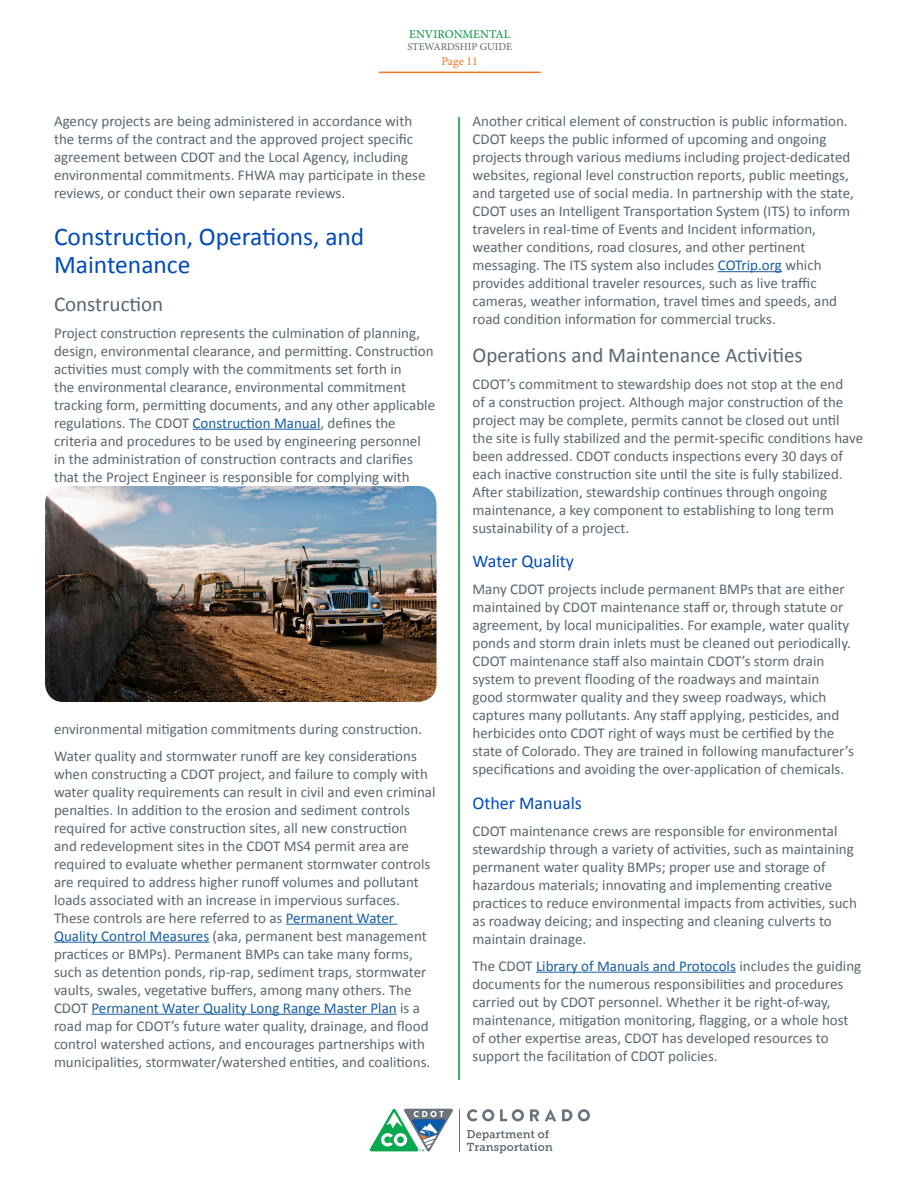
<style>
.page{position:relative;width:918px;height:1188px;background:#fff}
.page>*{position:absolute;margin:0;border:0;box-sizing:border-box;transform-origin:0 0}
.Heading_2{font:25.5px/28.5px "Calibri";color:#004aba}
.Heading_3{font:21px "Calibri";color:#5a6670}
.Heading_4{font:18px "Calibri";color:#004aba}
.CDOT_Body_-_Left{font:15px/18px "Calibri";color:#5a6670}
.t1{font:12px "Minion Pro";color:#00943d}
.t2{font:12px "Minion Pro";letter-spacing:-.005em;color:#f57523}
.t3{font:10.5px "Minion Pro";color:#5a6670}
.s1{color:#175d9e}
</style>
<div class="page">
<hr style="left:460px;top:1109px;width:1px;height:42px;background:#6b737d">
<svg style="left:467px;top:1109px;width:27px;height:12px"></svg>
<svg style="left:500px;top:1109px;width:24px;height:12px"></svg>
<svg style="left:530px;top:1109px;width:9px;height:12px"></svg>
<svg style="left:562px;top:1109px;width:10px;height:12px"></svg>
<svg style="left:578px;top:1109px;width:12px;height:12px"></svg>
<svg style="left:545px;top:1109px;width:11px;height:12px"></svg>
<svg style="left:467px;top:1130px;width:86px;height:23px"></svg>
<svg style="left:369px;top:1108px;width:84px;height:44px"></svg>
<hr style="left:379px;top:72px;width:162px;height:1px;background:#f57523">
<hr style="left:458px;top:117px;width:2px;height:963px;background:#00943d">
<hr style="left:193px;top:429px;width:128px;height:1px;background:#175d9e">
<hr style="left:286px;top:924px;width:111px;height:1px;background:#175d9e">
<hr style="left:54px;top:942px;width:155px;height:1px;background:#175d9e">
<hr style="left:91px;top:1014px;width:306px;height:1px;background:#175d9e">
<hr style="left:718px;top:271px;width:64px;height:1px;background:#175d9e">
<hr style="left:536px;top:972px;width:200px;height:1px;background:#175d9e">
<img style="left:45px;top:486px;width:391px;height:216px">
<p class="t1" style="left:409px;top:26px;width:103px">ENVIRONMENTAL</p>
<p class="t3" style="left:407px;top:40px;width:106px">STEWARDSHIP GUIDE</p>
<p class="t2" style="left:441px;top:53px;width:38px">Page 11</p>
<p class="CDOT_Body_-_Left" style="left:54px;top:112px;width:373px">Agency projects are being administered in accordance with the terms of the contract and the approved project specific agreement between CDOT and the Local Agency, including environmental commitments. FHWA may participate in these reviews, or conduct their own separate reviews.</p>
<p class="Heading_2" style="left:54px;top:222px;width:312px">Construction, Operations, and<br>Maintenance</p>
<p class="Heading_3" style="left:54px;top:290px;width:111px">Construction</p>
<p class="CDOT_Body_-_Left" style="left:54px;top:324px;width:383px">Project construction represents the culmination of planning, design, environmental clearance, and permitting. Construction activities must comply with the commitments set forth in<br>the environmental clearance, environmental commitment tracking form, permitting documents, and any other applicable regulations. The CDOT <span class="s1">Construction Manual</span>, defines the criteria and procedures to be used by engineering personnel in the administration of construction contracts and clarifies that the Project Engineer is responsible for complying with</p>
<p class="CDOT_Body_-_Left" style="left:54px;top:720px;width:370px">environmental mitigation commitments during construction.</p>
<p class="CDOT_Body_-_Left" style="left:54px;top:747px;width:383px">Water quality and stormwater runoff are key considerations when constructing a CDOT project, and failure to comply with water quality requirements can result in civil and even criminal penalties. In addition to the erosion and sediment controls required for active construction sites, all new construction<br>and redevelopment sites in the CDOT MS4 permit area are required to evaluate whether permanent stormwater controls are required to address higher runoff volumes and pollutant loads associated with an increase in impervious surfaces.<br>These controls are here referred to as <span class="s1">Permanent Water Quality Control Measures</span> (aka, permanent best management practices or BMPs). Permanent BMPs can take many forms, such as detention ponds, rip-rap, sediment traps, stormwater vaults, swales, vegetative buffers, among many others. The CDOT <span class="s1">Permanent Water Quality Long Range Master Plan</span> is a road map for CDOT’s future water quality, drainage, and flood control watershed actions, and encourages partnerships with municipalities, stormwater/watershed entities, and coalitions.</p>
<p class="CDOT_Body_-_Left" style="left:472px;top:112px;width:383px">Another critical element of construction is public information.<br>CDOT keeps the public informed of upcoming and ongoing projects through various mediums including project-dedicated websites, regional level construction reports, public meetings, and targeted use of social media. In partnership with the state, CDOT uses an Intelligent Transportation System (ITS) to inform travelers in real-time of Events and Incident information, weather conditions, road closures, and other pertinent messaging. The ITS system also includes <span class="s1">COTrip.org</span> which provides additional traveler resources, such as live traffic cameras, weather information, travel times and speeds, and road condition information for commercial trucks.</p>
<p class="Heading_3" style="left:472px;top:341px;width:332px">Operations and Maintenance Activities</p>
<p class="CDOT_Body_-_Left" style="left:472px;top:375px;width:392px">CDOT’s commitment to stewardship does not stop at the end<br>of a construction project. Although major construction of the project may be complete, permits cannot be closed out until the site is fully stabilized and the permit-specific conditions have been addressed. CDOT conducts inspections every 30 days of each inactive construction site until the site is fully stabilized.<br>After stabilization, stewardship continues through ongoing maintenance, a key component to establishing to long term sustainability of a project.</p>
<p class="Heading_4" style="left:472px;top:550px;width:103px">Water Quality</p>
<p class="CDOT_Body_-_Left" style="left:472px;top:580px;width:383px">Many CDOT projects include permanent BMPs that are either maintained by CDOT maintenance staff or, through statute or agreement, by local municipalities. For example, water quality ponds and storm drain inlets must be cleaned out periodically.<br>CDOT maintenance staff also maintain CDOT’s storm drain system to prevent flooding of the roadways and maintain<br>good stormwater quality and they sweep roadways, which captures many pollutants. Any staff applying, pesticides, and herbicides onto CDOT right of ways must be certified by the state of Colorado. They are trained in following manufacturer’s specifications and avoiding the over-application of chemicals.</p>
<p class="Heading_4" style="left:472px;top:791px;width:111px">Other Manuals</p>
<p class="CDOT_Body_-_Left" style="left:472px;top:822px;width:386px">CDOT maintenance crews are responsible for environmental stewardship through a variety of activities, such as maintaining permanent water quality BMPs; proper use and storage of hazardous materials; innovating and implementing creative practices to reduce environmental impacts from activities, such as roadway deicing; and inspecting and cleaning culverts to maintain drainage.</p>
<p class="CDOT_Body_-_Left" style="left:472px;top:957px;width:390px">The CDOT <span class="s1">Library of Manuals and Protocols</span> includes the guiding documents for the numerous responsibilities and procedures carried out by CDOT personnel. Whether it be right-of-way, maintenance, mitigation monitoring, flagging, or a whole host of other expertise areas, CDOT has developed resources to support the facilitation of CDOT policies.</p>
</div>
